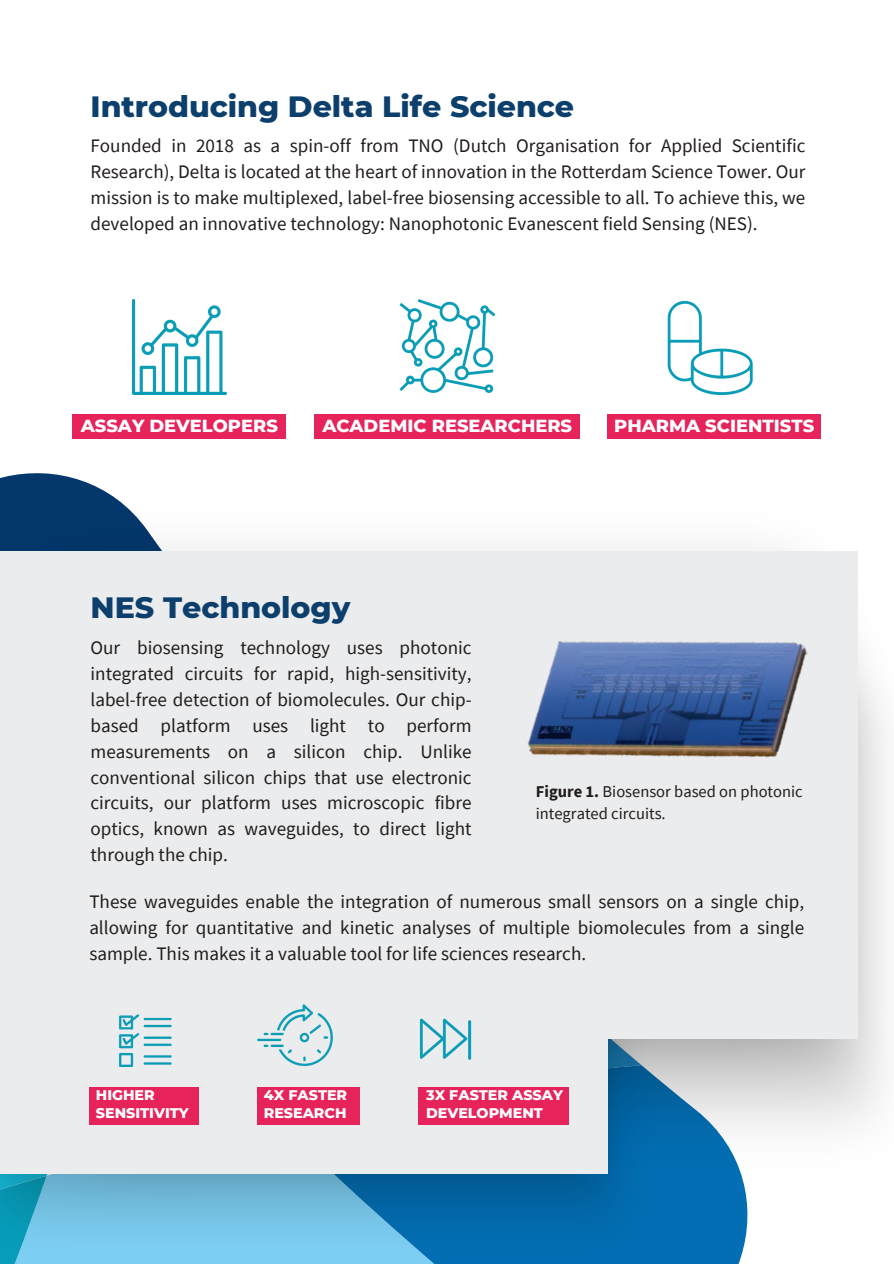
<style>
.page{position:relative;width:894px;height:1264px;background:#fff}
.page>*{position:absolute;margin:0;border:0;box-sizing:border-box;transform-origin:0 0}
.t1{font:800 30px "Montserrat";color:#0d3f6d}
.t2{font:19.05px/25.8px "Source Sans Pro";color:#211c1c;text-align:justify}
.t3{font:800 17.85px "Montserrat";color:#fff}
.t4{font:16.5px/22.5px "Source Sans Pro";color:#211c1c}
.t5{font:800 14.25px/18px "Montserrat";color:#fff}
.s1{font-weight:700}
</style>
<div class="page">
<svg style="left:0;top:438px;width:188px;height:57px"></svg>
<div style="left:661px;top:1184px;width:87px;height:79px;background:#036eb3"></div>
<img style="left:0;top:1184px;width:661px;height:79px">
<img style="left:0;top:495px;width:887px;height:689px">
<div style="left:0;top:648px;width:607px;height:526px;background:#ebeced"></div>
<div style="left:0;top:551px;width:857px;height:488px;background:#ebeced"></div>
<img style="left:119px;top:1014px;width:52px;height:52px">
<img style="left:257px;top:1004px;width:76px;height:61px">
<img style="left:419px;top:1018px;width:52px;height:42px">
<img style="left:132px;top:299px;width:95px;height:95px">
<img style="left:399px;top:299px;width:95px;height:94px">
<img style="left:667px;top:300px;width:86px;height:94px">
<img style="left:527px;top:641px;width:281px;height:117px">
<div style="left:72px;top:414px;width:214px;height:24px;background:#e6245b"></div>
<div style="left:314px;top:414px;width:265px;height:24px;background:#e6245b"></div>
<div style="left:607px;top:414px;width:213px;height:24px;background:#e6245b"></div>
<div style="left:89px;top:1087px;width:109px;height:37px;background:#e6245b"></div>
<div style="left:257px;top:1087px;width:103px;height:37px;background:#e6245b"></div>
<div style="left:418px;top:1087px;width:150px;height:37px;background:#e6245b"></div>
<svg style="left:539px;top:732px;width:32px;height:7px"></svg>
<h1 class="t1" style="left:90px;top:85px;width:485px">Introducing Delta Life Science</h1>
<p class="t2" style="left:90px;top:133px;width:716px">Founded in 2018 as a spin-off from TNO (Dutch Organisation for Applied Scientific Research), Delta is located at the heart of innovation in the Rotterdam Science Tower. Our mission is to make multiplexed, label-free biosensing accessible to all. To achieve this, we developed an innovative technology: Nanophotonic Evanescent field Sensing (NES).</p>
<p class="t3" style="left:81px;top:412px;width:198px">ASSAY DEVELOPERS</p>
<p class="t3" style="left:322px;top:412px;width:251px">ACADEMIC RESEARCHERS</p>
<p class="t3" style="left:614px;top:412px;width:201px">PHARMA SCIENTISTS</p>
<h1 class="t1" style="left:90px;top:585px;width:261px">NES Technology</h1>
<p class="t2" style="left:90px;top:634px;width:382px">Our biosensing technology uses photonic integrated circuits for rapid, high-sensitivity, label-free detection of biomolecules. Our chip&shy;based platform uses light to perform measurements on a silicon chip. Unlike conventional silicon chips that use electronic circuits, our platform uses microscopic fibre optics, known as waveguides, to direct light through the chip.</p>
<p class="t2" style="left:89px;top:888px;width:716px">These waveguides enable the integration of numerous small sensors on a single chip, allowing for quantitative and kinetic analyses of multiple biomolecules from a single sample. This makes it a valuable tool for life sciences research.</p>
<p class="t4" style="left:535px;top:780px;width:268px"><span class="s1">Figure 1.</span> Biosensor based on photonic integrated circuits.</p>
<p class="t5" style="left:96px;top:1085px;width:94px">HIGHER<br>SENSITIVITY</p>
<p class="t5" style="left:264px;top:1085px;width:85px">4X FASTER<br>RESEARCH</p>
<p class="t5" style="left:426px;top:1085px;width:138px">3X FASTER ASSAY<br>DEVELOPMENT</p>
</div>
